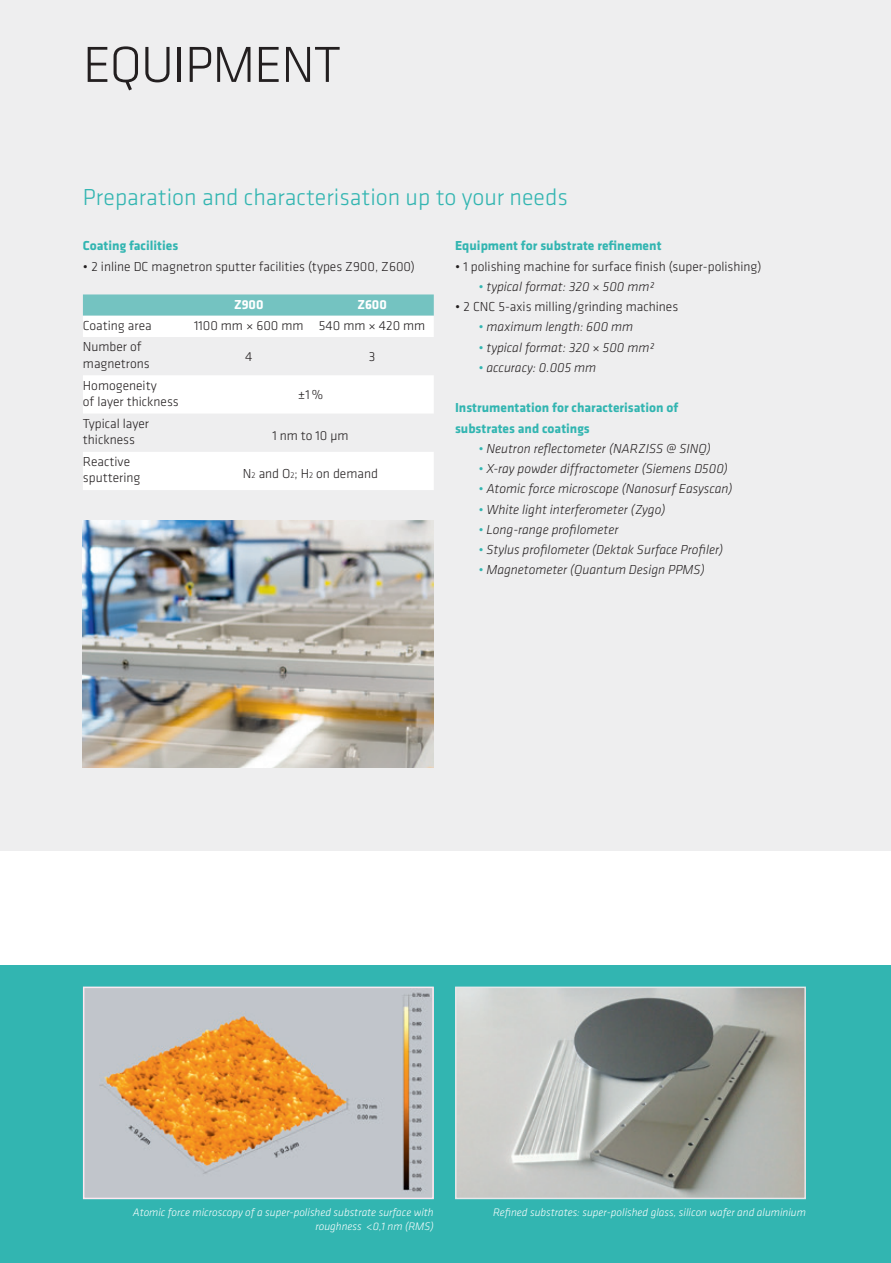
<style>
.page{position:relative;width:891px;height:1263px;background:#fff}
.page>*{position:absolute;margin:0;border:0;box-sizing:border-box;transform-origin:0 0}
.t1{font:300 52.5px "Klavika CH";letter-spacing:-.02em;color:#231f20}
.t2{font:300 24px "Klavika CH";color:#32b5b1}
.t3{font:italic 300 13.5px "Klavika CH";color:#231f20}
.t4{font:300 13.5px/16.2px "Klavika CH";color:#231f20}
.t5{font:700 13.5px/20.2px "Klavika CH";color:#32b5b1}
.t6{font:700 13.5px "Klavika CH";color:#fff}
.t7{font:italic 300 11.25px/13.5px "Klavika CH";color:#fff;text-align:right}
.s1{font-size:8.55px}
.s2{color:#32b5b1}
</style>
<div class="page">
<div style="left:0;top:0;width:891px;height:850px;background:#eeeeef"></div>
<div style="left:0;top:965px;width:891px;height:298px;background:#32b5b1"></div>
<img style="left:86px;top:989px;width:345px;height:207px">
<div style="left:83px;top:986px;width:351px;height:213px;border:2px solid #fce9f1"></div>
<img style="left:458px;top:989px;width:345px;height:207px">
<div style="left:455px;top:986px;width:351px;height:213px;border:2px solid #e6e7e9"></div>
<img style="left:83px;top:521px;width:351px;height:246px">
<svg style="left:83px;top:294px;width:351px;height:22px"></svg>
<svg style="left:83px;top:316px;width:351px;height:174px;fill:#fff"></svg>
<h1 class="t1" style="left:83px;top:36px;width:259px">EQUIPMENT</h1>
<h2 class="t2" style="left:83px;top:184px;width:486px">Preparation and characterisation up to your needs</h2>
<p class="t5" style="left:83px;top:236px;width:97px">Coating facilities</p>
<p class="t4" style="left:83px;top:258px;width:333px">• 2 inline DC magnetron sputter facilities (types Z900, Z600)</p>
<p class="t6" style="left:234px;top:297px;width:31px">Z900</p>
<p class="t6" style="left:357px;top:297px;width:31px">Z600</p>
<p class="t4" style="left:83px;top:318px;width:70px">Coating area</p>
<p class="t4" style="left:194px;top:318px;width:233px">1100 mm × 600 mm 540 mm × 420 mm</p>
<p class="t4" style="left:83px;top:339px;width:68px">Number of magnetrons</p>
<p class="t4" style="left:245px;top:349px;width:9px">4</p>
<p class="t4" style="left:369px;top:349px;width:8px">3</p>
<p class="t4" style="left:83px;top:377px;width:97px">Homogeneity<br>of layer thickness</p>
<p class="t4" style="left:298px;top:387px;width:27px">±1%</p>
<p class="t4" style="left:83px;top:416px;width:68px">Typical layer thickness</p>
<p class="t4" style="left:272px;top:427px;width:78px">1 nm to 10 µm</p>
<p class="t4" style="left:83px;top:454px;width:59px">Reactive sputtering</p>
<p class="t4" style="left:243px;top:466px;width:136px">N<span class="s1">2</span> and O<span class="s1">2</span>; H<span class="s1">2</span> on demand</p>
<p class="t5" style="left:455px;top:236px;width:208px">Equipment for substrate refinement</p>
<p class="t4" style="left:455px;top:258px;width:308px">• 1 polishing machine for surface finish (super-polishing)</p>
<p class="t3" style="left:478px;top:279px;width:178px"><span class="s2">•</span> typical format: 320 × 500 mm²</p>
<p class="t4" style="left:455px;top:299px;width:225px">• 2 CNC 5-axis milling/grinding machines</p>
<p class="t3" style="left:478px;top:319px;width:156px"><span class="s2">•</span> maximum length: 600 mm</p>
<p class="t3" style="left:478px;top:340px;width:178px"><span class="s2">•</span> typical format: 320 × 500 mm²</p>
<p class="t3" style="left:478px;top:360px;width:119px"><span class="s2">•</span> accuracy: 0.005 mm</p>
<p class="t5" style="left:455px;top:398px;width:225px">Instrumentation for characterisation of substrates and coatings</p>
<p class="t3" style="left:478px;top:441px;width:234px"><span class="s2">•</span> Neutron reflectometer (NARZISS @ SINQ)</p>
<p class="t3" style="left:478px;top:461px;width:251px"><span class="s2">•</span> X-ray powder diffractometer (Siemens D500)</p>
<p class="t3" style="left:478px;top:481px;width:256px"><span class="s2">•</span> Atomic force microscope (Nanosurf Easyscan)</p>
<p class="t3" style="left:478px;top:502px;width:188px"><span class="s2">•</span> White light interferometer (Zygo)</p>
<p class="t3" style="left:478px;top:522px;width:141px"><span class="s2">•</span> Long-range profilometer</p>
<p class="t3" style="left:478px;top:542px;width:246px"><span class="s2">•</span> Stylus profilometer (Dektak Surface Profiler)</p>
<p class="t3" style="left:478px;top:562px;width:228px"><span class="s2">•</span> Magnetometer (Quantum Design PPMS)</p>
<p class="t7" style="left:133px;top:1206px;width:302px">Atomic force microscopy of a super-polished substrate surface with roughness &lt;0,1 nm (RMS)</p>
<p class="t7" style="left:493px;top:1206px;width:314px">Refined substrates: super-polished glass, silicon wafer and aluminium</p>
</div>
